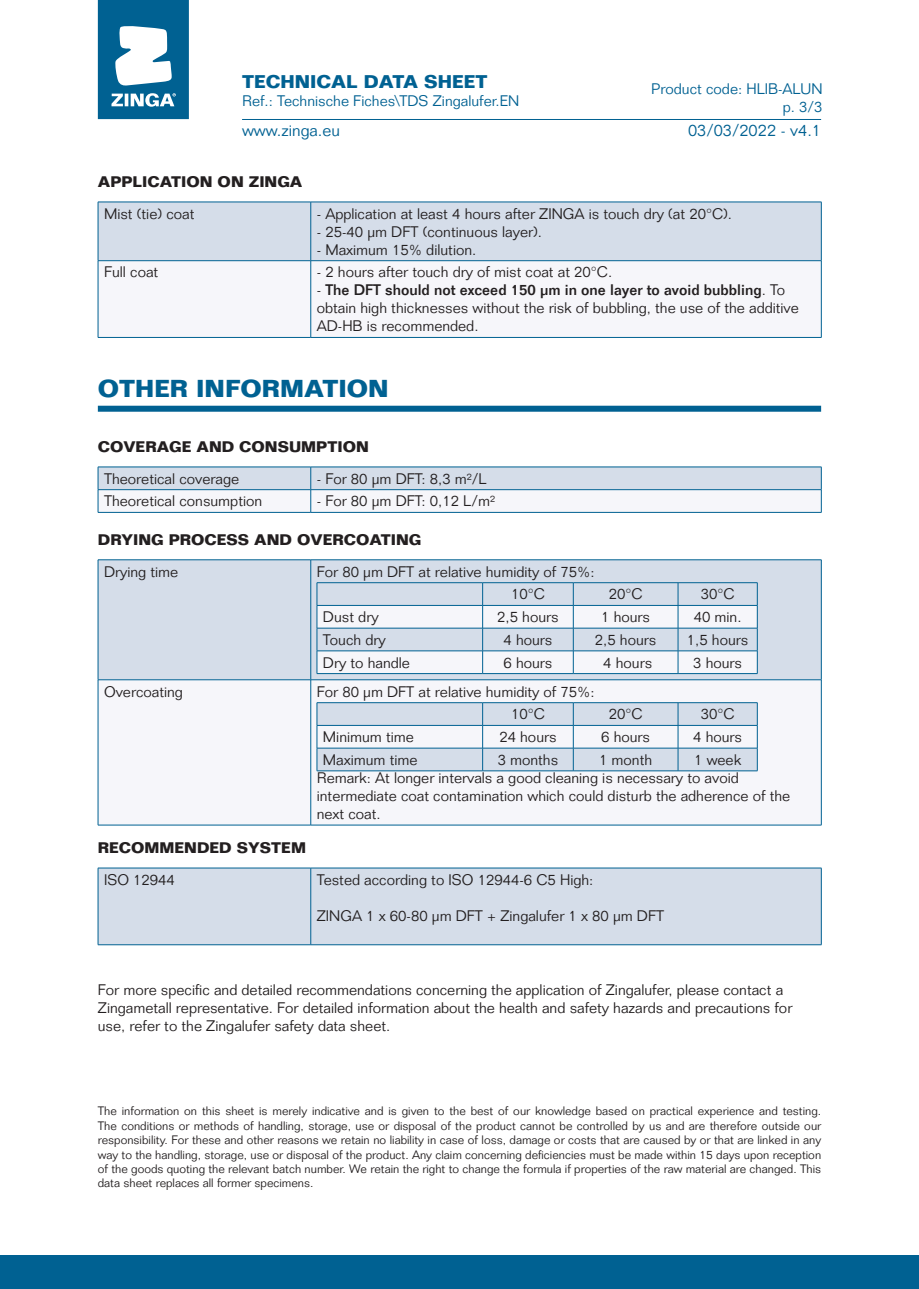
<style>
.page{position:relative;width:919px;height:1289px;background:#fff}
.page>*{position:absolute;margin:0;border:0;box-sizing:border-box;transform-origin:0 0}
.Paragraph{font:700 24px "Folio Std";color:#006192}
.t1{font:700 18px "Folio Std";color:#006192}
.t2{font:300 16.5px "Folio Std";color:#006192}
.t3{font:300 15px/18px "Folio Std";color:#231f20}
.Subparagraph{font:700 15px "Folio Std";color:#231f20}
.t4{font:300 15px/18px "Folio Std";color:#006192;text-align:right}
.t5{font:300 12px/14.4px "Folio Std";color:#231f20;text-align:justify}
.s1{font-weight:500}
</style>
<div class="page">
<svg style="left:98px;top:0;width:91px;height:119px"></svg>
<hr style="left:242px;top:119px;width:579px;height:1px;background:#006192">
<div style="left:0;top:1254px;width:918px;height:34px;background:#006192"></div>
<div style="left:98px;top:406px;width:723px;height:6px;background:#006192"></div>
<div style="left:99px;top:203px;width:722px;height:57px;background:#d5dde9"></div>
<div style="left:99px;top:261px;width:722px;height:76px;background:#f6f6fa"></div>
<hr style="left:98px;top:202px;width:213px;height:1px;background:#006192">
<hr style="left:98px;top:202px;width:1px;height:58px;background:#006192">
<hr style="left:311px;top:202px;width:510px;height:1px;background:#006192">
<hr style="left:310px;top:202px;width:1px;height:58px;background:#006192">
<hr style="left:821px;top:202px;width:1px;height:58px;background:#006192">
<hr style="left:98px;top:260px;width:213px;height:1px;background:#006192">
<hr style="left:98px;top:261px;width:1px;height:76px;background:#006192">
<hr style="left:311px;top:260px;width:510px;height:1px;background:#006192">
<hr style="left:310px;top:261px;width:1px;height:76px;background:#006192">
<hr style="left:821px;top:261px;width:1px;height:76px;background:#006192">
<hr style="left:98px;top:337px;width:213px;height:1px;background:#006192">
<hr style="left:311px;top:337px;width:510px;height:1px;background:#006192">
<hr style="left:98px;top:466px;width:213px;height:1px;background:#006192">
<hr style="left:311px;top:466px;width:510px;height:1px;background:#006192">
<svg style="left:98px;top:467px;width:724px;height:45px"></svg>
<hr style="left:98px;top:512px;width:213px;height:1px;background:#006192">
<hr style="left:311px;top:512px;width:510px;height:1px;background:#006192">
<div style="left:99px;top:560px;width:722px;height:119px;background:#d5dde9"></div>
<div style="left:99px;top:680px;width:722px;height:144px;background:#f6f6fa"></div>
<hr style="left:98px;top:559px;width:213px;height:1px;background:#006192">
<hr style="left:98px;top:560px;width:1px;height:119px;background:#006192">
<hr style="left:311px;top:559px;width:510px;height:1px;background:#006192">
<hr style="left:310px;top:560px;width:1px;height:119px;background:#006192">
<hr style="left:821px;top:560px;width:1px;height:119px;background:#006192">
<hr style="left:98px;top:679px;width:213px;height:1px;background:#006192">
<hr style="left:98px;top:680px;width:1px;height:144px;background:#006192">
<hr style="left:311px;top:679px;width:510px;height:1px;background:#006192">
<hr style="left:310px;top:680px;width:1px;height:144px;background:#006192">
<hr style="left:821px;top:680px;width:1px;height:144px;background:#006192">
<hr style="left:98px;top:824px;width:213px;height:1px;background:#006192">
<hr style="left:311px;top:824px;width:510px;height:1px;background:#006192">
<svg style="left:317px;top:582px;width:441px;height:91px"></svg>
<hr style="left:317px;top:673px;width:165px;height:1px;background:#006192">
<hr style="left:482px;top:673px;width:91px;height:1px;background:#006192">
<hr style="left:573px;top:673px;width:105px;height:1px;background:#006192">
<hr style="left:678px;top:673px;width:79px;height:1px;background:#006192">
<svg style="left:317px;top:702px;width:441px;height:68px"></svg>
<hr style="left:317px;top:770px;width:165px;height:1px;background:#006192">
<hr style="left:482px;top:770px;width:91px;height:1px;background:#006192">
<hr style="left:573px;top:770px;width:105px;height:1px;background:#006192">
<hr style="left:678px;top:770px;width:79px;height:1px;background:#006192">
<div style="left:99px;top:868px;width:722px;height:76px;background:#d5dde9"></div>
<hr style="left:98px;top:867px;width:213px;height:1px;background:#006192">
<hr style="left:98px;top:868px;width:1px;height:76px;background:#006192">
<hr style="left:311px;top:867px;width:510px;height:1px;background:#006192">
<hr style="left:310px;top:868px;width:1px;height:76px;background:#006192">
<hr style="left:821px;top:868px;width:1px;height:76px;background:#006192">
<hr style="left:98px;top:944px;width:213px;height:1px;background:#006192">
<hr style="left:311px;top:944px;width:510px;height:1px;background:#006192">
<p class="t1" style="left:242px;top:71px;width:247px">TECHNICAL DATA SHEET</p>
<p class="t4" style="left:242px;top:92px;width:279px">Ref.: Technische Fiches\TDS Zingalufer.EN</p>
<p class="t4" style="left:651px;top:79px;width:173px">Product code: HLIB-ALUN p. 3/3</p>
<p class="t2" style="left:688px;top:120px;width:134px">03/03/2022 - v4.1</p>
<p class="t2" style="left:242px;top:120px;width:99px">www.zinga.eu</p>
<p class="Subparagraph" style="left:98px;top:173px;width:206px">APPLICATION ON ZINGA</p>
<p class="t3" style="left:104px;top:204px;width:92px">Mist (tie) coat</p>
<p class="t3" style="left:317px;top:204px;width:417px">- Application at least 4 hours after ZINGA is touch dry (at 20°C).</p>
<p class="t3" style="left:317px;top:222px;width:227px">- 25-40 μm DFT (continuous layer).</p>
<p class="t3" style="left:317px;top:240px;width:161px">- Maximum 15% dilution.</p>
<p class="t3" style="left:104px;top:263px;width:56px">Full coat</p>
<p class="t3" style="left:317px;top:263px;width:297px">- 2 hours after touch dry of mist coat at 20°C.</p>
<p class="t3" style="left:317px;top:281px;width:483px">- <span class="s1">The DFT should not exceed 150 µm in one layer to avoid bubbling</span>. To obtain high thicknesses without the risk of bubbling, the use of the additive<br>AD-HB is recommended.</p>
<p class="Paragraph" style="left:98px;top:374px;width:292px">OTHER INFORMATION</p>
<p class="Subparagraph" style="left:98px;top:437px;width:272px">COVERAGE AND CONSUMPTION</p>
<p class="t3" style="left:104px;top:469px;width:137px">Theoretical coverage</p>
<p class="t3" style="left:317px;top:469px;width:171px">- For 80 μm DFT: 8,3 m²/L</p>
<p class="t3" style="left:104px;top:492px;width:160px">Theoretical consumption</p>
<p class="t3" style="left:317px;top:492px;width:180px">- For 80 μm DFT: 0,12 L/m²</p>
<p class="Subparagraph" style="left:98px;top:530px;width:325px">DRYING PROCESS AND OVERCOATING</p>
<p class="t3" style="left:104px;top:562px;width:76px">Drying time</p>
<p class="t3" style="left:317px;top:562px;width:279px">For 80 μm DFT at relative humidity of 75%:</p>
<p class="t3" style="left:511px;top:585px;width:35px">10°C</p>
<p class="t3" style="left:608px;top:585px;width:35px">20°C</p>
<p class="t3" style="left:700px;top:585px;width:35px">30°C</p>
<p class="t3" style="left:323px;top:608px;width:57px">Dust dry</p>
<p class="t3" style="left:497px;top:608px;width:63px">2,5 hours</p>
<p class="t3" style="left:601px;top:608px;width:50px">1 hours</p>
<p class="t3" style="left:693px;top:608px;width:49px">40 min.</p>
<p class="t3" style="left:323px;top:630px;width:64px">Touch dry</p>
<p class="t3" style="left:503px;top:630px;width:50px">4 hours</p>
<p class="t3" style="left:595px;top:630px;width:63px">2,5 hours</p>
<p class="t3" style="left:687px;top:630px;width:63px">1,5 hours</p>
<p class="t3" style="left:323px;top:653px;width:88px">Dry to handle</p>
<p class="t3" style="left:503px;top:653px;width:50px">6 hours</p>
<p class="t3" style="left:603px;top:653px;width:50px">4 hours</p>
<p class="t3" style="left:693px;top:653px;width:50px">3 hours</p>
<p class="t3" style="left:104px;top:682px;width:80px">Overcoating</p>
<p class="t3" style="left:317px;top:682px;width:279px">For 80 μm DFT at relative humidity of 75%:</p>
<p class="t3" style="left:511px;top:705px;width:35px">10°C</p>
<p class="t3" style="left:608px;top:705px;width:35px">20°C</p>
<p class="t3" style="left:700px;top:705px;width:35px">30°C</p>
<p class="t3" style="left:323px;top:728px;width:92px">Minimum time</p>
<p class="t3" style="left:499px;top:728px;width:59px">24 hours</p>
<p class="t3" style="left:601px;top:728px;width:50px">6 hours</p>
<p class="t3" style="left:693px;top:728px;width:50px">4 hours</p>
<p class="t3" style="left:323px;top:750px;width:96px">Maximum time</p>
<p class="t3" style="left:497px;top:750px;width:62px">3 months</p>
<p class="t3" style="left:599px;top:750px;width:55px">1 month</p>
<p class="t3" style="left:694px;top:750px;width:48px">1 week</p>
<p class="t3" style="left:317px;top:768px;width:475px">Remark: At longer intervals a good cleaning is necessary to avoid intermediate coat contamination which could disturb the adherence of the next coat.</p>
<p class="Subparagraph" style="left:98px;top:838px;width:210px">RECOMMENDED SYSTEM</p>
<p class="t3" style="left:104px;top:870px;width:72px">ISO 12944</p>
<p class="t3" style="left:317px;top:870px;width:278px">Tested according to ISO 12944-6 C5 High:</p>
<p class="t3" style="left:317px;top:906px;width:349px">ZINGA 1 x 60-80 μm DFT + Zingalufer 1 x 80 μm DFT</p>
<p class="t3" style="left:98px;top:980px;width:696px">For more specific and detailed recommendations concerning the application of Zingalufer, please contact a<br>Zingametall representative. For detailed information about the health and safety hazards and precautions for use, refer to the Zingalufer safety data sheet.</p>
<p class="t5" style="left:98px;top:1103px;width:724px">The information on this sheet is merely indicative and is given to the best of our knowledge based on practical experience and testing.<br>The conditions or methods of handling, storage, use or disposal of the product cannot be controlled by us and are therefore outside our responsibility. For these and other reasons we retain no liability in case of loss, damage or costs that are caused by or that are linked in any way to the handling, storage, use or disposal of the product. Any claim concerning deficiencies must be made within 15 days upon reception of the goods quoting the relevant batch number. We retain the right to change the formula if properties of the raw material are changed. This data sheet replaces all former specimens.</p>
</div>
